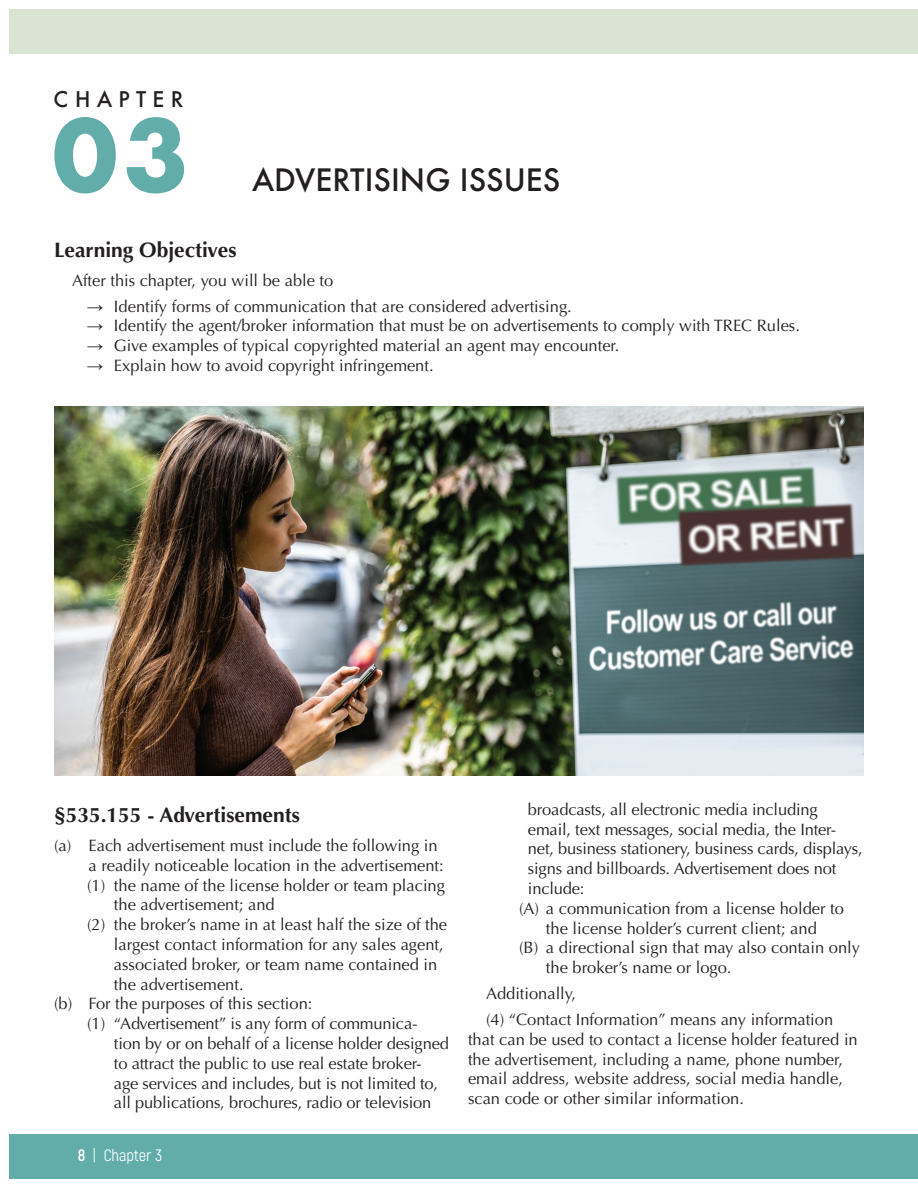
<style>
.page{position:relative;width:918px;height:1188px;background:#fff}
.page>*{position:absolute;margin:0;border:0;box-sizing:border-box;transform-origin:0 0}
.t1{font:700 96px "Futura";color:#62adaa}
.t2{font:500 30px "Futura";color:#231f20}
.t3{font:700 21px "Optima";color:#231f20}
.t4{font:500 21px "Futura";letter-spacing:.3em;color:#231f20}
.t5{font:16.5px/19.8px "Optima LT Std";color:#231f20}
.t6{font:16.5px "Akrobat";color:#fff}
.s1{font-family:"Arial Narrow"}
.s2{font-weight:700}
</style>
<div class="page">
<div style="left:9px;top:9px;width:909px;height:45px;background:#d9e4d3"></div>
<div style="left:9px;top:1134px;width:909px;height:45px;background:#62adaa"></div>
<img style="left:54px;top:407px;width:810px;height:369px">
<p class="t4" style="left:54px;top:85px;width:131px">CHAPTER</p>
<h1 class="t1" style="left:52px;top:86px;width:138px">03</h1>
<h2 class="t2" style="left:252px;top:160px;width:310px">ADVERTISING ISSUES</h2>
<p class="t3" style="left:54px;top:238px;width:184px">Learning Objectives</p>
<p class="t5" style="left:72px;top:270px;width:263px">After this chapter, you will be able to</p>
<p class="t5" style="left:87px;top:296px;width:486px"><span class="s1">→</span> Identify forms of communication that are considered advertising.</p>
<p class="t5" style="left:87px;top:316px;width:714px"><span class="s1">→</span> Identify the agent/broker information that must be on advertisements to comply with TREC Rules.</p>
<p class="t5" style="left:87px;top:336px;width:534px"><span class="s1">→</span> Give examples of typical copyrighted material an agent may encounter.</p>
<p class="t5" style="left:87px;top:356px;width:348px"><span class="s1">→</span> Explain how to avoid copyright infringement.</p>
<p class="t3" style="left:54px;top:803px;width:247px">§535.155 - Advertisements</p>
<p class="t5" style="left:54px;top:836px;width:385px">(a) Each advertisement must include the following in</p>
<p class="t5" style="left:89px;top:855px;width:357px">a readily noticeable location in the advertisement:</p>
<p class="t5" style="left:87px;top:875px;width:360px">(1) the name of the license holder or team placing</p>
<p class="t5" style="left:114px;top:895px;width:162px">the advertisement; and</p>
<p class="t5" style="left:87px;top:915px;width:362px">(2) the broker’s name in at least half the size of the</p>
<p class="t5" style="left:114px;top:935px;width:331px">largest contact information for any sales agent,</p>
<p class="t5" style="left:114px;top:954px;width:325px">associated broker, or team name contained in</p>
<p class="t5" style="left:114px;top:974px;width:131px">the advertisement.</p>
<p class="t5" style="left:54px;top:994px;width:260px">(b) For the purposes of this section:</p>
<p class="t5" style="left:87px;top:1014px;width:332px">(1) “Advertisement” is any form of communica-</p>
<p class="t5" style="left:114px;top:1034px;width:336px">tion by or on behalf of a license holder designed</p>
<p class="t5" style="left:114px;top:1053px;width:309px">to attract the public to use real estate broker-</p>
<p class="t5" style="left:114px;top:1073px;width:326px">age services and includes, but is not limited to,</p>
<p class="t5" style="left:114px;top:1093px;width:319px">all publications, brochures, radio or television</p>
<p class="t6" style="left:78px;top:1145px;width:86px"><span class="s2">8</span> | Chapter 3</p>
<p class="t5" style="left:528px;top:800px;width:291px">broadcasts, all electronic media including</p>
<p class="t5" style="left:528px;top:819px;width:310px">email, text messages, social media, the Inter-</p>
<p class="t5" style="left:528px;top:839px;width:336px">net, business stationery, business cards, displays,</p>
<p class="t5" style="left:528px;top:859px;width:310px">signs and billboards. Advertisement does not</p>
<p class="t5" style="left:528px;top:879px;width:58px">include:</p>
<p class="t5" style="left:519px;top:899px;width:327px">(A) a communication from a license holder to</p>
<p class="t5" style="left:546px;top:918px;width:272px">the license holder’s current client; and</p>
<p class="t5" style="left:519px;top:938px;width:343px">(B) a directional sign that may also contain only</p>
<p class="t5" style="left:546px;top:958px;width:187px">the broker’s name or logo.</p>
<p class="t5" style="left:486px;top:981px;width:349px;line-height:25.8px">Additionally,<br>(4) “Contact Information” means any information</p>
<p class="t5" style="left:468px;top:1029px;width:391px">that can be used to contact a license holder featured in the advertisement, including a name, phone number, email address, website address, social media handle, scan code or other similar information.</p>
</div>
